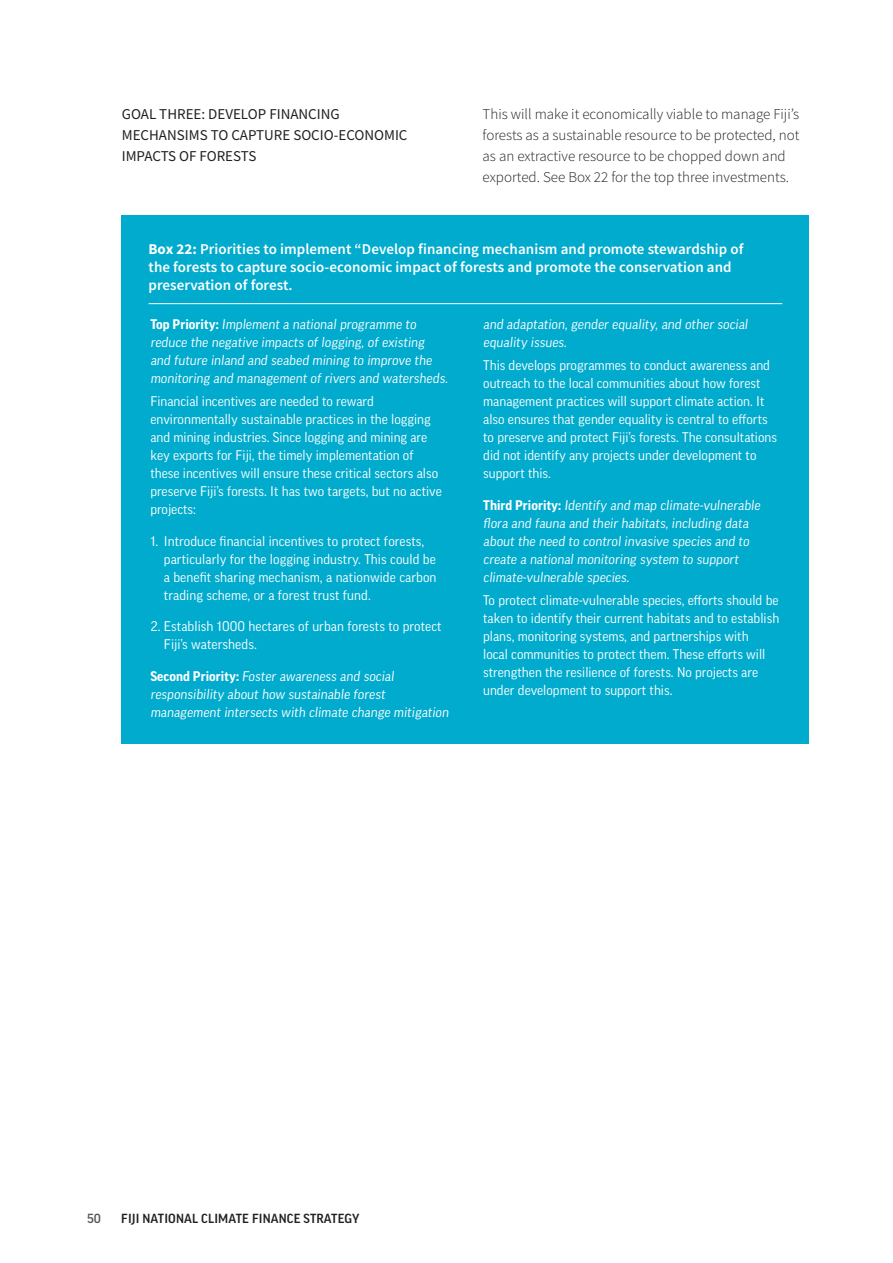
<style>
.page{position:relative;width:893px;height:1263px;background:#fff}
.page>*{position:absolute;margin:0;border:0;box-sizing:border-box;transform-origin:0 0}
.t1{font:300 15px/21px "Source Sans Pro";color:#231f20}
.t2{font:600 15px/18px "Source Sans Pro";letter-spacing:.005em;color:#fff}
.t3{font:15px/21px "Source Sans Pro";color:#231f20}
.t4{font:13.5px/18px "Good Pro";color:#fff}
.t5{font:13.5px/18px "Good Pro";letter-spacing:-.135em;color:#fff}
.t6{font:500 12.75px "Good Pro";letter-spacing:.01em;color:#231f20}
.t7{font:500 12.75px "Good Pro";color:#57585a}
.s1{font-weight:700}
</style>
<div class="page">
<div style="left:122px;top:216px;width:687px;height:528px;background:#00abce"></div>
<hr style="left:148px;top:303px;width:634px;height:1px;background:#fff">
<p class="t3" style="left:122px;top:104px;width:287px">GOAL THREE: DEVELOP FINANCING<br>MECHANSIMS TO CAPTURE SOCIO-ECONOMIC<br>IMPACTS OF FORESTS</p>
<p class="t1" style="left:483px;top:104px;width:318px">This will make it economically viable to manage Fiji’s forests as a sustainable resource to be protected, not as an extractive resource to be chopped down and exported. See Box 22 for the top three investments.</p>
<p class="t2" style="left:148px;top:240px;width:596px"><span class="s1">Box 22:</span> Priorities to implement “Develop financing mechanism and promote stewardship of the forests to capture socio-economic impact of forests and promote the conservation and preservation of forest.</p>
<p class="t5" style="left:150px;top:315px;width:301px"><span class="s1">Top Priority:</span> Implement a national programme to reduce the negative impacts of logging, of existing and future inland and seabed mining to improve the monitoring and management of rivers and watersheds.</p>
<p class="t4" style="left:150px;top:392px;width:293px">Financial incentives are needed to reward environmentally sustainable practices in the logging and mining industries. Since logging and mining are key exports for Fiji, the timely implementation of these incentives will ensure these critical sectors also preserve Fiji’s forests. It has two targets, but no active projects:</p>
<p class="t4" style="left:164px;top:532px;width:274px;text-indent:-14px">1. Introduce financial incentives to protect forests, particularly for the logging industry. This could be a benefit sharing mechanism, a nationwide carbon trading scheme, or a forest trust fund.</p>
<p class="t4" style="left:164px;top:617px;width:279px;text-indent:-14px">2. Establish 1000 hectares of urban forests to protect<br>Fiji’s watersheds.</p>
<p class="t4" style="left:150px;top:667px;width:302px"><span class="s1">Second Priority:</span> Foster awareness and social responsibility about how sustainable forest management intersects with climate change mitigation</p>
<p class="t4" style="left:483px;top:315px;width:268px">and adaptation, gender equality, and other social equality issues.</p>
<p class="t4" style="left:483px;top:356px;width:295px">This develops programmes to conduct awareness and outreach to the local communities about how forest management practices will support climate action. It also ensures that gender equality is central to efforts to preserve and protect Fiji’s forests. The consultations did not identify any projects under development to support this.</p>
<p class="t5" style="left:483px;top:496px;width:281px"><span class="s1">Third Priority:</span> Identify and map climate-vulnerable flora and fauna and their habitats, including data about the need to control invasive species and to create a national monitoring system to support climate-vulnerable species.</p>
<p class="t4" style="left:483px;top:591px;width:298px">To protect climate-vulnerable species, efforts should be taken to identify their current habitats and to establish plans, monitoring systems, and partnerships with<br>local communities to protect them. These efforts will strengthen the resilience of forests. No projects are under development to support this.</p>
<p class="t7" style="left:87px;top:1211px;width:16px">50</p>
<p class="t6" style="left:121px;top:1211px;width:240px">FIJI NATIONAL CLIMATE FINANCE STRATEGY</p>
</div>
